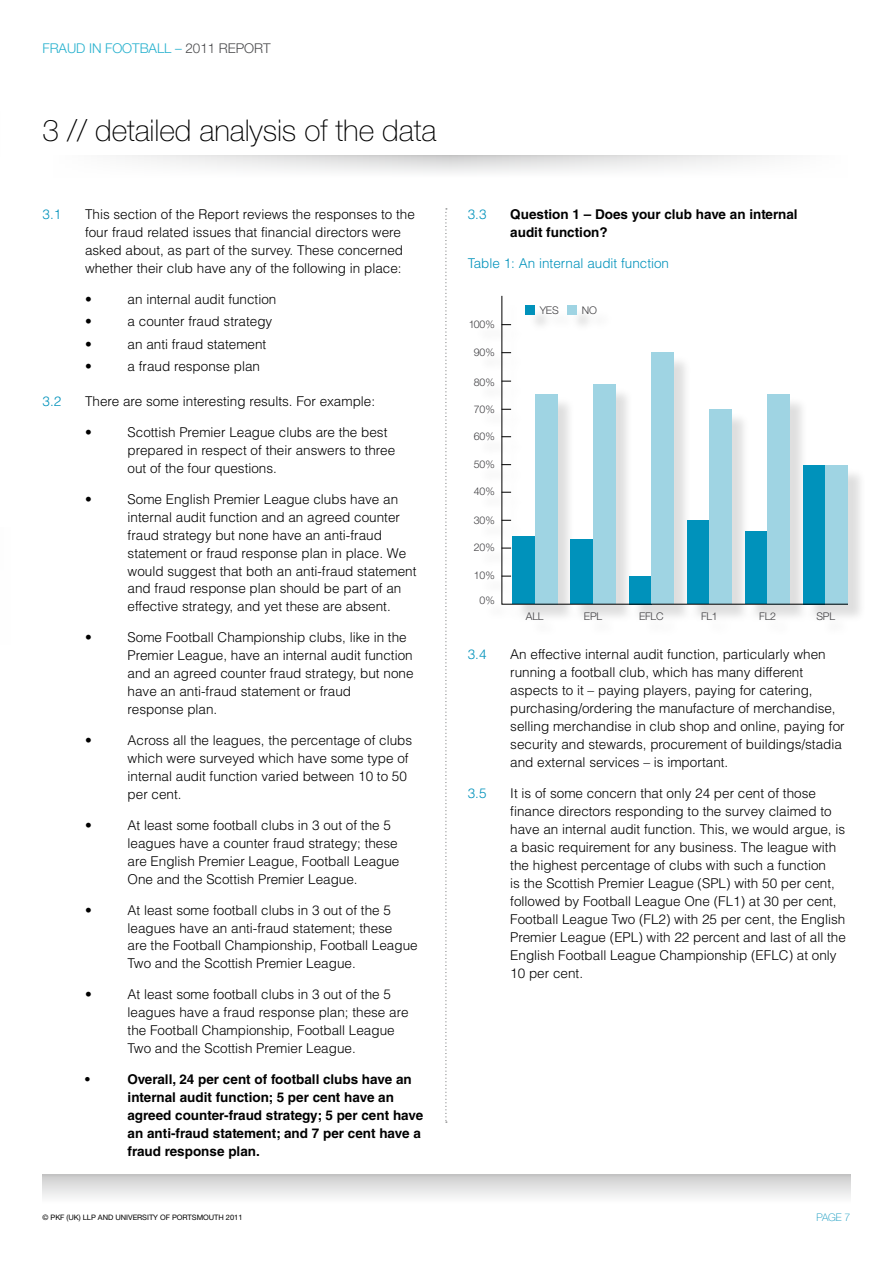
<style>
.page{position:relative;width:893px;height:1263px;background:#fff}
.page>*{position:absolute;margin:0;border:0;box-sizing:border-box;transform-origin:0 0}
.t1{font:100 30px "Helvetica Neue";letter-spacing:-.005em;color:#000}
.t2{font:300 13.5px/18px "Helvetica LT Std";color:#000}
.t3{font:700 13.5px/18px "Helvetica LT Std";color:#000}
.t4{font:300 13.5px "Helvetica LT Std";color:#0092bb}
.t5{font:300 13.5px "Helvetica Neue";letter-spacing:-.005em;color:#27b1ce}
.t6{font:300 10.65px "Helvetica Neue LT Std";letter-spacing:-.02em;color:#3e3d40}
.t7{font:100 10.5px "Helvetica Neue";color:#0092bb}
.t8{font:7.5px "Helvetica Neue";letter-spacing:-.005em;color:#000}
.s1{color:#4b4b4d}
</style>
<div class="page">
<div style="left:43px;top:1175px;width:807px;height:28px;background:linear-gradient(to bottom,#cdcdcd,#fcfcfc)"></div>
<svg style="left:116px;top:155px;width:668px;height:18px"></svg>
<svg style="left:445px;top:208px;width:2px;height:915px"></svg>
<div style="left:472px;top:298px;width:393px;height:339px;background:#000;opacity:.13"></div>
<svg style="left:501px;top:295px;width:348px;height:310px"></svg>
<div style="left:525px;top:305px;width:10px;height:10px;background:#0092bb"></div>
<div style="left:567px;top:305px;width:10px;height:10px;background:#9fd4e3"></div>
<p class="t5" style="left:43px;top:40px;width:230px">FRAUD IN FOOTBALL – <span class="s1">2011 REPORT</span></p>
<h1 class="t1" style="left:43px;top:113px;width:395px">3 // detailed analysis of the data</h1>
<p class="t4" style="left:43px;top:206px;width:20px">3.1</p>
<p class="t2" style="left:85px;top:206px;width:331px">This section of the Report reviews the responses to the four fraud related issues that financial directors were asked about, as part of the survey. These concerned whether their club have any of the following in place:</p>
<p class="t2" style="left:85px;top:290px;width:8px">•</p>
<p class="t2" style="left:128px;top:290px;width:150px">an internal audit function</p>
<p class="t2" style="left:85px;top:313px;width:8px">•</p>
<p class="t2" style="left:128px;top:313px;width:146px">a counter fraud strategy</p>
<p class="t2" style="left:85px;top:335px;width:8px">•</p>
<p class="t2" style="left:128px;top:335px;width:140px">an anti fraud statement</p>
<p class="t2" style="left:85px;top:357px;width:8px">•</p>
<p class="t2" style="left:128px;top:357px;width:134px">a fraud response plan</p>
<p class="t4" style="left:43px;top:393px;width:20px">3.2</p>
<p class="t2" style="left:85px;top:392px;width:292px">There are some interesting results. For example:</p>
<p class="t2" style="left:85px;top:423px;width:8px">•</p>
<p class="t2" style="left:128px;top:423px;width:269px">Scottish Premier League clubs are the best prepared in respect of their answers to three out of the four questions.</p>
<p class="t2" style="left:85px;top:490px;width:8px">•</p>
<p class="t2" style="left:128px;top:490px;width:290px">Some English Premier League clubs have an internal audit function and an agreed counter fraud strategy but none have an anti-fraud statement or fraud response plan in place. We would suggest that both an anti-fraud statement and fraud response plan should be part of an effective strategy, and yet these are absent.</p>
<p class="t2" style="left:85px;top:628px;width:8px">•</p>
<p class="t2" style="left:128px;top:628px;width:287px">Some Football Championship clubs, like in the Premier League, have an internal audit function and an agreed counter fraud strategy, but none have an anti-fraud statement or fraud<br>response plan.</p>
<p class="t2" style="left:85px;top:731px;width:8px">•</p>
<p class="t2" style="left:128px;top:731px;width:286px">Across all the leagues, the percentage of clubs which were surveyed which have some type of internal audit function varied between 10 to 50 per cent.</p>
<p class="t2" style="left:85px;top:816px;width:8px">•</p>
<p class="t2" style="left:128px;top:816px;width:273px">At least some football clubs in 3 out of the 5 leagues have a counter fraud strategy; these are English Premier League, Football League One and the Scottish Premier League.</p>
<p class="t2" style="left:85px;top:900px;width:8px">•</p>
<p class="t2" style="left:128px;top:900px;width:292px">At least some football clubs in 3 out of the 5 leagues have an anti-fraud statement; these<br>are the Football Championship, Football League Two and the Scottish Premier League.</p>
<p class="t2" style="left:85px;top:985px;width:8px">•</p>
<p class="t2" style="left:128px;top:985px;width:282px">At least some football clubs in 3 out of the 5 leagues have a fraud response plan; these are the Football Championship, Football League Two and the Scottish Premier League.</p>
<p class="t3" style="left:85px;top:1070px;width:6px">•</p>
<p class="t3" style="left:128px;top:1070px;width:297px">Overall, 24 per cent of football clubs have an internal audit function; 5 per cent have an agreed counter-fraud strategy; 5 per cent have an anti-fraud statement; and 7 per cent have a fraud response plan.</p>
<p class="t4" style="left:468px;top:206px;width:20px">3.3</p>
<p class="t3" style="left:510px;top:205px;width:289px">Question 1 – Does your club have an internal audit function?</p>
<p class="t4" style="left:468px;top:255px;width:203px">Table 1: An internal audit function</p>
<p class="t6" style="left:469px;top:318px;width:28px">100%</p>
<p class="t6" style="left:474px;top:346px;width:22px">90%</p>
<p class="t6" style="left:474px;top:375px;width:22px">80%</p>
<p class="t6" style="left:474px;top:402px;width:22px">70%</p>
<p class="t6" style="left:474px;top:430px;width:22px">60%</p>
<p class="t6" style="left:474px;top:458px;width:22px">50%</p>
<p class="t6" style="left:474px;top:485px;width:22px">40%</p>
<p class="t6" style="left:474px;top:514px;width:22px">30%</p>
<p class="t6" style="left:474px;top:540px;width:22px">20%</p>
<p class="t6" style="left:474px;top:568px;width:22px">10%</p>
<p class="t6" style="left:480px;top:594px;width:17px">0%</p>
<p class="t6" style="left:540px;top:304px;width:21px">YES</p>
<p class="t6" style="left:582px;top:304px;width:17px">NO</p>
<p class="t6" style="left:526px;top:609px;width:19px">ALL</p>
<p class="t6" style="left:584px;top:609px;width:20px">EPL</p>
<p class="t6" style="left:639px;top:609px;width:26px">EFLC</p>
<p class="t6" style="left:701px;top:609px;width:18px">FL1</p>
<p class="t6" style="left:759px;top:609px;width:18px">FL2</p>
<p class="t6" style="left:816px;top:609px;width:20px">SPL</p>
<p class="t4" style="left:468px;top:646px;width:20px">3.4</p>
<p class="t2" style="left:510px;top:645px;width:336px">An effective internal audit function, particularly when running a football club, which has many different aspects to it – paying players, paying for catering, purchasing/ordering the manufacture of merchandise, selling merchandise in club shop and online, paying for security and stewards, procurement of buildings/stadia and external services – is important.</p>
<p class="t4" style="left:468px;top:784px;width:20px">3.5</p>
<p class="t2" style="left:510px;top:784px;width:337px">It is of some concern that only 24 per cent of those finance directors responding to the survey claimed to have an internal audit function. This, we would argue, is a basic requirement for any business. The league with the highest percentage of clubs with such a function<br>is the Scottish Premier League (SPL) with 50 per cent, followed by Football League One (FL1) at 30 per cent, Football League Two (FL2) with 25 per cent, the English Premier League (EPL) with 22 percent and last of all the English Football League Championship (EFLC) at only 10 per cent.</p>
<p class="t8" style="left:43px;top:1213px;width:201px">© PKF (UK) LLP AND UNIVERSITY OF PORTSMOUTH 2011</p>
<p class="t7" style="left:816px;top:1211px;width:36px">PAGE 7</p>
</div>
